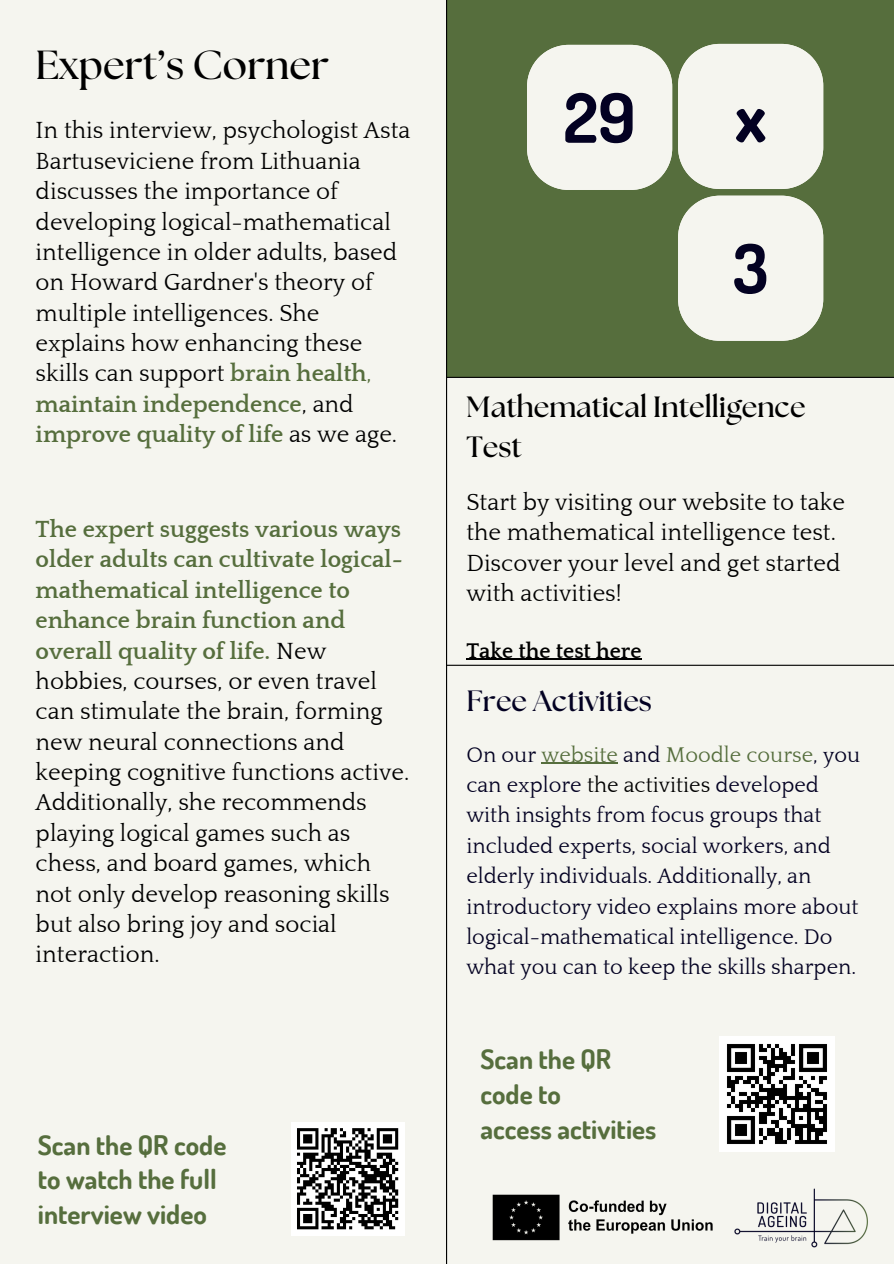
<style>
.page{position:relative;width:894px;height:1264px;background:#fff}
.page>*{position:absolute;margin:0;border:0;box-sizing:border-box;transform-origin:0 0}
.t1{font:700 68.25px "Dosis";color:#030122}
.t2{font:700 40.5px "The Seasons";color:#000}
.t3{font:700 29.25px/39.3px "The Seasons";color:#000}
.t4{font:700 29.25px "The Seasons";color:#030122}
.t5{font:700 27px/34.8px "Dosis";color:#566e3d}
.t6{font:24px/30.3px "Quattrocento";color:#000}
.t7{font:21.75px/30.3px "Quattrocento";color:#030122}
.t8{font:700 21.75px "Quattrocento";color:#000}
.s1{font-weight:700;color:#566e3d}
.s2{color:#566e3d}
.s3{color:#000}
</style>
<div class="page">
<div style="left:0;top:0;width:893px;height:1263px;background:#f5f5ef"></div>
<div style="left:447px;top:0;width:446px;height:377px;background:#566e3d"></div>
<hr style="left:446px;top:377px;width:447px;height:1px;background:#000">
<hr style="left:446px;top:0;width:1px;height:1263px;background:#000">
<svg style="left:678px;top:44px;width:145px;height:145px;background:#e9ebe2"></svg>
<svg style="left:678px;top:196px;width:145px;height:145px;background:#e9ebe2"></svg>
<svg style="left:527px;top:45px;width:145px;height:145px;background:#e9ebe2"></svg>
<img style="left:492px;top:1194px;width:221px;height:47px">
<img style="left:734px;top:1188px;width:134px;height:60px">
<hr style="left:446px;top:664px;width:447px;height:2px;background:#000">
<img style="left:719px;top:1036px;width:115px;height:114px">
<hr style="left:466px;top:658px;width:175px;height:1px;background:#000">
<hr style="left:541px;top:762px;width:77px;height:1px;background:#566e3d">
<div style="left:291px;top:1121px;width:113px;height:114px;background:#fff"></div>
<svg style="left:297px;top:1128px;width:102px;height:102px"></svg>
<h2 class="t2" style="left:36px;top:46px;width:295px">Expert’s Corner</h2>
<p class="t6" style="left:36px;top:116px;width:376px">In this interview, psychologist Asta<br>Bartuseviciene from Lithuania discusses the importance of developing logical-mathematical intelligence in older adults, based on Howard Gardner's theory of multiple intelligences. She explains how enhancing these skills can support <span class="s1">brain health</span><span class="s2">, </span><span class="s1">maintain independence</span>, and <span class="s1">improve quality of life</span> as we age.</p>
<p class="t6" style="left:36px;top:515px;width:375px"><span class="s1">The expert suggests various ways older adults can cultivate logical&shy;mathematical intelligence to enhance brain function and overall quality of life.</span> New hobbies, courses, or even travel can stimulate the brain, forming new neural connections and keeping cognitive functions active.<br>Additionally, she recommends playing logical games such as chess, and board games, which not only develop reasoning skills but also bring joy and social interaction.</p>
<p class="t5" style="left:38px;top:1126px;width:190px">Scan the QR code to watch the full interview video</p>
<p class="t1" style="left:563px;top:73px;width:74px">29</p>
<h1 class="t1" style="left:734px;top:72px;width:34px">x</h1>
<p class="t1" style="left:732px;top:223px;width:37px">3</p>
<p class="t3" style="left:466px;top:389px;width:341px">Mathematical Intelligence<br>Test</p>
<p class="t6" style="left:466px;top:488px;width:380px">Start by visiting our website to take the mathematical intelligence test.<br>Discover your level and get started with activities!</p>
<h2 class="t8" style="left:466px;top:639px;width:177px">Take the test here</h2>
<p class="t4" style="left:466px;top:688px;width:187px">Free Activities</p>
<h3 class="t7" style="left:466px;top:740px;width:395px">On our <span class="s2">website</span> and <span class="s2">Moodle course</span>, you can explore <span class="s3">the activities</span> developed with insights from focus groups that included experts, social workers, and elderly individuals. Additionally, an introductory video explains more about logical-mathematical intelligence. Do what you can to keep the skills sharpen.</h3>
<p class="t5" style="left:480px;top:1041px;width:177px">Scan the QR code to<br>access activities</p>
</div>
